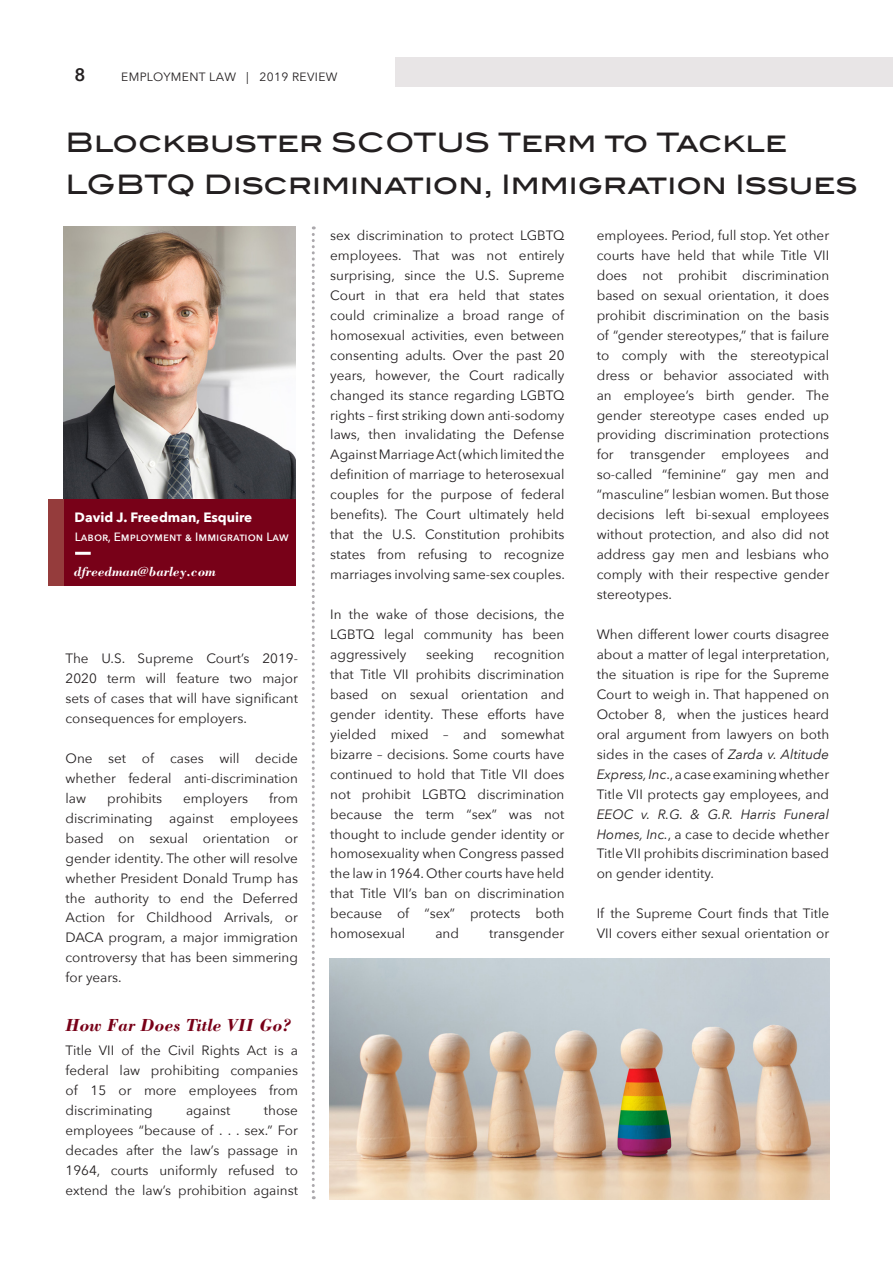
<style>
.page{position:relative;width:893px;height:1263px;background:#fff}
.page>*{position:absolute;margin:0;border:0;box-sizing:border-box;transform-origin:0 0}
.Header_02{font:500 27px/42px "ITC Blair";color:#231f20}
.t1{font:italic 700 18px "Bodoni LT Pro";color:#780118}
.t2{font:600 18px "Avenir Next";color:#231f20}
.t3{font:13.5px/20px "Avenir Next";color:#231f20;text-align:justify}
.Names{font:700 13.5px "Avenir Next";color:#fff}
.Names-2{font:italic 700 13.5px "Bodoni LT Pro";color:#fff}
.Names-3{font:500 12px "Avenir Next";color:#fff}
.t4{font:12px "Avenir Next";letter-spacing:.03em;color:#231f20}
.s1{font-style:italic}
</style>
<div class="page">
<div style="left:395px;top:57px;width:498px;height:30px;background:#e8e5e6"></div>
<svg style="left:312px;top:226px;width:3px;height:973px"></svg>
<img style="left:63px;top:226px;width:233px;height:274px">
<div style="left:63px;top:500px;width:233px;height:86px;background:#780118"></div>
<div style="left:48px;top:500px;width:15px;height:86px;background:#953c3c"></div>
<hr style="left:75px;top:552px;width:16px;height:3px;background:#fff">
<img style="left:330px;top:959px;width:500px;height:240px">
<h2 class="t2" style="left:74px;top:60px;width:12px">8</h2>
<p class="t4" style="left:121px;top:67px;width:218px">EMPLOYMENT LAW | 2019 REVIEW</p>
<p class="Header_02" style="left:66px;top:121px;width:793px">Blockbuster SCOTUS Term to Tackle<br>LGBTQ Discrimination, Immigration Issues</p>
<p class="Names" style="left:75px;top:505px;width:179px">David J. Freedman, Esquire</p>
<p class="Names-3" style="left:75px;top:526px;width:215px">Labor, Employment &amp; Immigration Law</p>
<p class="Names-2" style="left:74px;top:563px;width:143px">dfreedman@barley.com</p>
<p class="t3" style="left:66px;top:648px;width:234px">The U.S. Supreme Court’s 2019- 2020 term will feature two major sets of cases that will have significant consequences for employers.</p>
<p class="t3" style="left:66px;top:747px;width:234px">One set of cases will decide whether federal anti-discrimination law</p>
<p class="t3" style="left:66px;top:787px;width:234px;text-indent:204px">from discriminating against employees based on sexual orientation or gender identity. The other will resolve whether President Donald Trump has the authority to end the Deferred Action for Childhood Arrivals, or DACA program, a major immigration controversy that has been simmering for years.</p>
<p class="t1" style="left:66px;top:1014px;width:227px">How Far Does Title VII Go?</p>
<p class="t3" style="left:66px;top:1040px;width:234px">Title VII of the Civil Rights Act is a federal law prohibiting companies of 15 or more employees from discriminating</p>
<p class="t3" style="left:107px;top:787px;width:56px">prohibits</p>
<p class="t3" style="left:183px;top:787px;width:67px">employers</p>
<p class="t3" style="left:66px;top:1099px;width:234px;text-indent:198px">those employees “because of . . . sex.” For decades after the law’s passage in 1964, courts uniformly refused to extend the law’s prohibition against</p>
<p class="t3" style="left:186px;top:1099px;width:46px">against</p>
<p class="t3" style="left:330px;top:225px;width:236px">sex discrimination to protect LGBTQ employees. That was not entirely surprising, since the U.S. Supreme Court in that era held that states could criminalize a broad range of homosexual activities, even between consenting adults. Over the past 20 years, however, the Court radically changed its stance regarding LGBTQ rights – first striking down anti-sodomy laws, then invalidating the Defense Against Marriage Act (which limited the definition of marriage to heterosexual couples for the purpose of federal benefits). The Court ultimately held that the U.S. Constitution prohibits states from refusing to recognize marriages involving same-sex couples.</p>
<p class="t3" style="left:330px;top:604px;width:236px">In the wake of those decisions, the LGBTQ legal community has been aggressively</p>
<p class="t3" style="left:426px;top:644px;width:50px">seeking</p>
<p class="t3" style="left:330px;top:644px;width:236px;text-indent:163px">recognition that Title VII prohibits discrimination based on sexual orientation and gender identity. These efforts have yielded mixed – and somewhat bizarre – decisions. Some courts have continued to hold that Title VII does not prohibit LGBTQ discrimination because the term “sex” was not thought to include gender identity or homosexuality when Congress passed the law in 1964. Other courts have held that Title VII’s ban on discrimination because of “sex” protects both homosexual</p>
<p class="t3" style="left:435px;top:923px;width:25px">and</p>
<p class="t3" style="left:489px;top:923px;width:77px">transgender</p>
<p class="t3" style="left:597px;top:225px;width:234px">employees. Period, full stop. Yet other courts have held that while Title VII does not prohibit discrimination based on sexual orientation, it does prohibit discrimination on the basis of “gender stereotypes,” that is failure to comply with the stereotypical dress or behavior associated with an employee’s birth gender. The gender stereotype cases ended up providing discrimination protections for transgender employees and so-called “feminine” gay men and “masculine” lesbian women. But those decisions left bi-sexual employees without protection, and also did not address gay men and lesbians who comply with their respective gender stereotypes.</p>
<p class="t3" style="left:597px;top:624px;width:234px">When different lower courts disagree about a matter of legal interpretation, the situation is ripe for the Supreme Court to weigh in. That happened on October 8, when the justices heard oral argument from lawyers on both sides in the cases of <span class="s1">Zarda v. Altitude Express, Inc</span>., a case examining whether Title VII protects gay employees, and <span class="s1">EEOC v. R.G. &amp; G.R. Harris Funeral Homes, Inc.</span>, a case to decide whether Title VII prohibits discrimination based on gender identity.</p>
<p class="t3" style="left:597px;top:903px;width:234px">If the Supreme Court finds that Title<br>VII covers either sexual orientation or</p>
</div>
